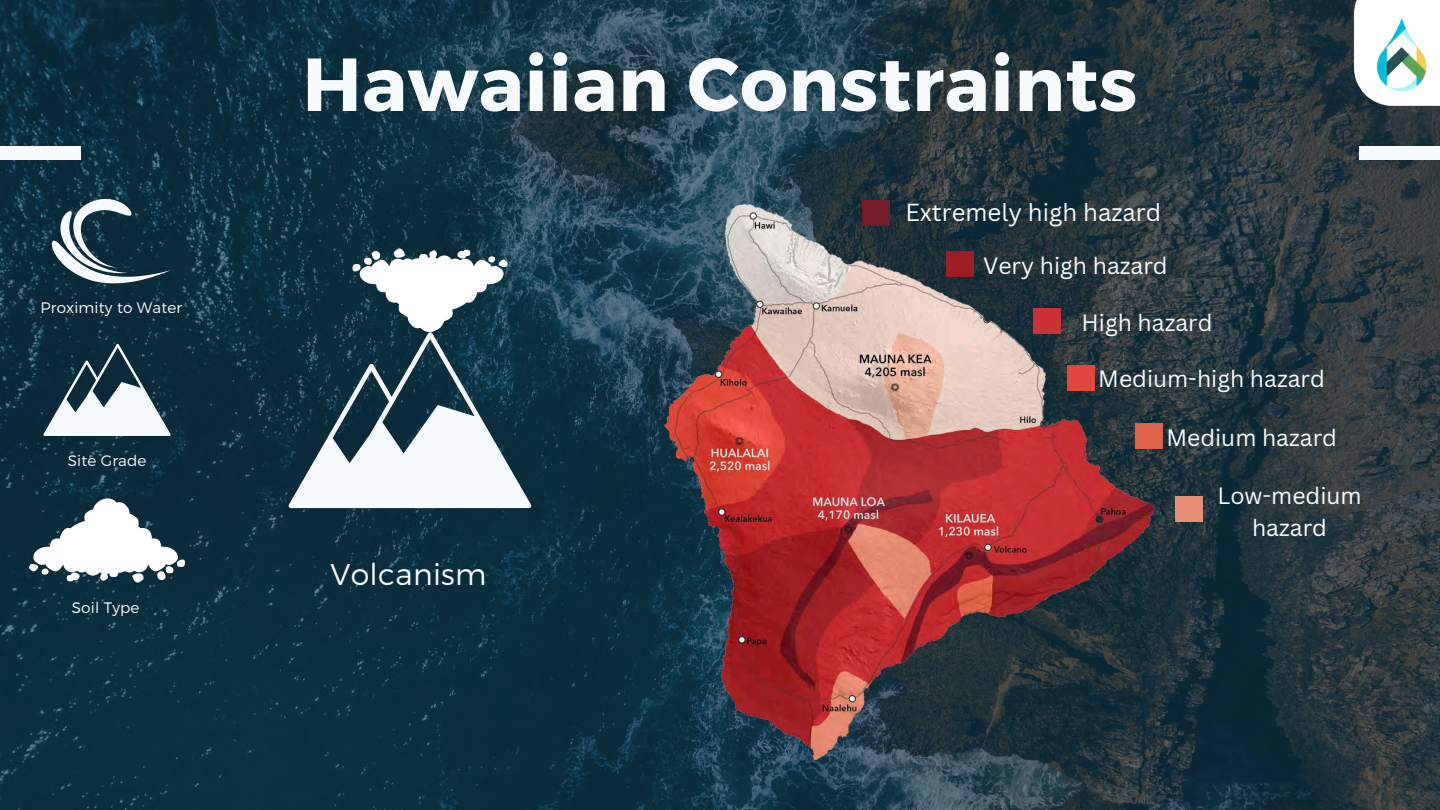
<style>
.page{position:relative;width:1440px;height:810px;background:#fff}
.page>*{position:absolute;margin:0;border:0;box-sizing:border-box;transform-origin:0 0}
.t1{font:700 75px "Montserrat";letter-spacing:.01em;color:#f8fbfd}
.t2{font:300 30px "Montserrat";letter-spacing:.01em;color:#f8fbfd}
.t3{font:24px "Canva Sans";color:#f8fbfd}
.t4{font:23px/31.5px "Canva Sans";color:#f8fbfd;text-align:center}
.t5{font:300 15.2px "Montserrat";letter-spacing:.01em;color:#f8fbfd}
</style>
<div class="page">
<img style="left:0;top:0;width:1440px;height:810px">
<div style="left:1359px;top:146px;width:81px;height:14px;background:#f8fbfd"></div>
<div style="left:0;top:146px;width:81px;height:14px;background:#f8fbfd"></div>
<svg style="left:52px;top:199px;width:119px;height:85px"></svg>
<svg style="left:43px;top:344px;width:128px;height:92px"></svg>
<svg style="left:28px;top:495px;width:158px;height:90px"></svg>
<svg style="left:289px;top:247px;width:179px;height:261px"></svg>
<div style="left:1354px;top:0;width:86px;height:106px;background:#fff"></div>
<img style="left:1377px;top:18px;width:49px;height:73px">
<img style="left:468px;top:193px;width:757px;height:576px">
<div style="left:863px;top:200px;width:27px;height:26px;background:#741d2a"></div>
<div style="left:946px;top:251px;width:27px;height:25px;background:#9e1e24"></div>
<div style="left:1034px;top:308px;width:27px;height:25px;background:#c93237"></div>
<div style="left:1067px;top:365px;width:28px;height:25px;background:#e1473b"></div>
<div style="left:1176px;top:497px;width:27px;height:25px;background:#e78f74"></div>
<div style="left:1136px;top:423px;width:27px;height:26px;background:#dd6349"></div>
<p class="t5" style="left:41px;top:298px;width:143px">Proximity to Water</p>
<p class="t5" style="left:68px;top:450px;width:80px">Site Grade</p>
<p class="t5" style="left:72px;top:598px;width:69px">Soil Type</p>
<p class="t1" style="left:303px;top:36px;width:836px">Hawaiian Constraints</p>
<p class="t3" style="left:905px;top:196px;width:257px">Extremely high hazard</p>
<p class="t4" style="left:983px;top:249px;width:186px">Very high hazard</p>
<p class="t4" style="left:1082px;top:306px;width:133px">High hazard</p>
<p class="t4" style="left:1098px;top:363px;width:228px">Medium-high hazard</p>
<p class="t4" style="left:1166px;top:421px;width:172px">Medium hazard</p>
<p class="t2" style="left:331px;top:555px;width:157px">Volcanism</p>
<p class="t4" style="left:1217px;top:480px;width:146px">Low-medium hazard</p>
</div>
